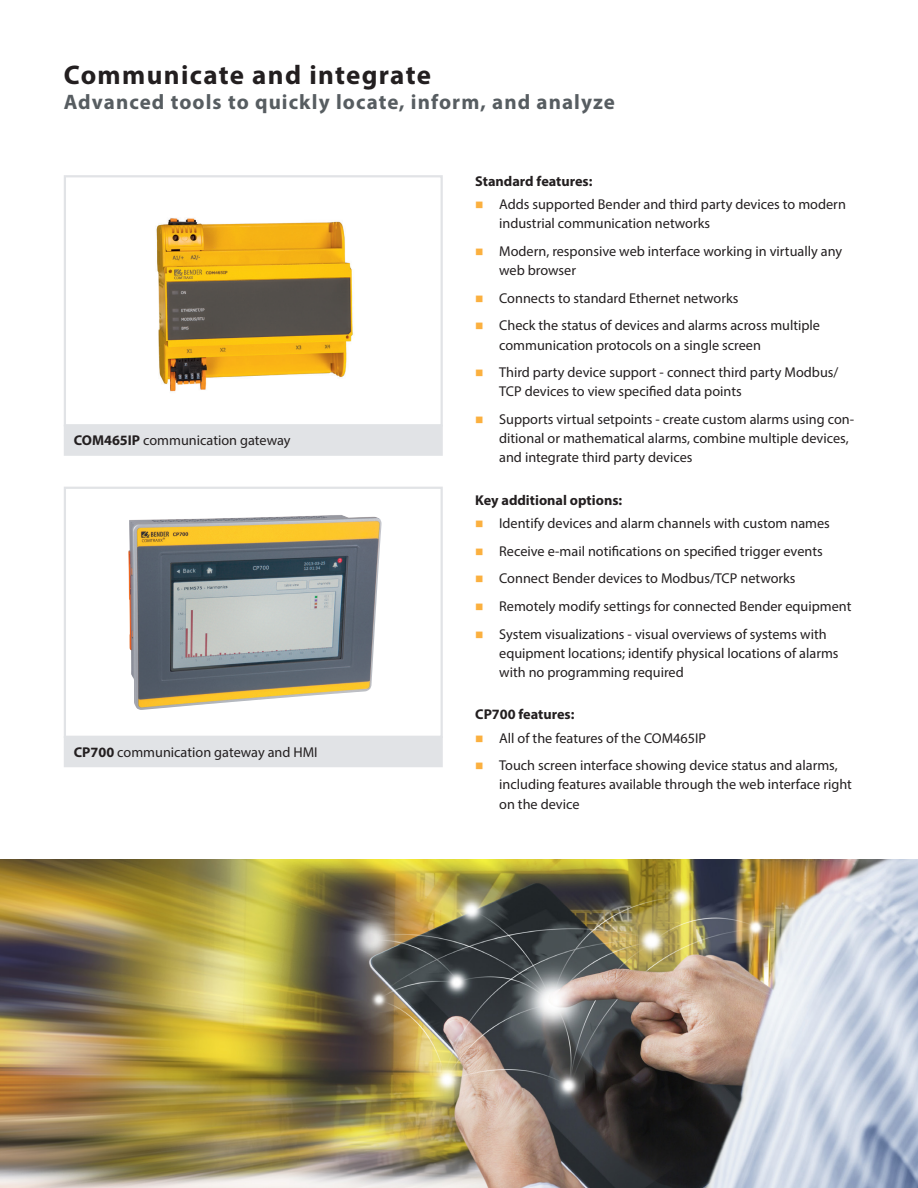
<style>
.page{position:relative;width:918px;height:1188px;background:#fff}
.page>*{position:absolute;margin:0;border:0;box-sizing:border-box;transform-origin:0 0}
.Headline{font:700 27px "Myriad Pro";letter-spacing:.05em;color:#231f20}
.Headline-2{font:700 21px "Myriad Pro";letter-spacing:.05em;color:#575d61}
.Text{font:14.25px/19.2px "Myriad Pro";color:#231f20}
.Text_Bold{font:700 14.25px "Myriad Pro";color:#231f20}
.s1{font-weight:700}
</style>
<div class="page">
<div style="left:64px;top:175px;width:379px;height:251px;border:2px solid #e1e3e6"></div>
<div style="left:65px;top:426px;width:377px;height:29px;background:#e1e3e6"></div>
<div style="left:64px;top:425px;width:379px;height:31px;border:2px solid #e1e3e6"></div>
<div style="left:64px;top:487px;width:379px;height:251px;border:2px solid #e1e3e6"></div>
<div style="left:65px;top:737px;width:377px;height:30px;background:#e1e3e6"></div>
<div style="left:64px;top:736px;width:379px;height:31px;border:2px solid #e1e3e6"></div>
<img style="left:0;top:860px;width:918px;height:328px">
<img style="left:156px;top:218px;width:197px;height:174px">
<img style="left:128px;top:515px;width:254px;height:195px">
<p class="Headline" style="left:64px;top:57px;width:369px">Communicate and integrate</p>
<p class="Headline-2" style="left:64px;top:88px;width:553px">Advanced tools to quickly locate, inform, and analyze</p>
<p class="Text" style="left:74px;top:431px;width:218px"><span class="s1">COM465IP</span> communication gateway</p>
<p class="Text" style="left:74px;top:742px;width:245px"><span class="s1">CP700</span> communication gateway and HMI</p>
<p class="Text_Bold" style="left:475px;top:172px;width:119px">Standard features:</p>
<p class="Text" style="left:499px;top:195px;width:348px">Adds supported Bender and third party devices to modern industrial communication networks</p>
<p class="Text" style="left:499px;top:241px;width:344px">Modern, responsive web interface working in virtually any web browser</p>
<p class="Text" style="left:499px;top:288px;width:241px">Connects to standard Ethernet networks</p>
<p class="Text" style="left:499px;top:316px;width:322px">Check the status of devices and alarms across multiple communication protocols on a single screen</p>
<p class="Text" style="left:499px;top:363px;width:341px">Third party device support - connect third party Modbus/<br>TCP devices to view specified data points</p>
<p class="Text" style="left:499px;top:409px;width:357px">Supports virtual setpoints - create custom alarms using con&shy;ditional or mathematical alarms, combine multiple devices, and integrate third party devices</p>
<p class="Text_Bold" style="left:475px;top:491px;width:149px">Key additional options:</p>
<p class="Text" style="left:499px;top:513px;width:332px">Identify devices and alarm channels with custom names</p>
<p class="Text" style="left:499px;top:541px;width:325px">Receive e-mail notifications on specified trigger events</p>
<p class="Text" style="left:499px;top:569px;width:298px">Connect Bender devices to Modbus/TCP networks</p>
<p class="Text" style="left:499px;top:596px;width:354px">Remotely modify settings for connected Bender equipment</p>
<p class="Text" style="left:499px;top:624px;width:341px">System visualizations - visual overviews of systems with equipment locations; identify physical locations of alarms with no programming required</p>
<p class="Text_Bold" style="left:475px;top:705px;width:101px">CP700 features:</p>
<p class="Text" style="left:499px;top:728px;width:208px">All of the features of the COM465IP</p>
<p class="Text" style="left:499px;top:756px;width:354px">Touch screen interface showing device status and alarms, including features available through the web interface right on the device</p>
</div>
